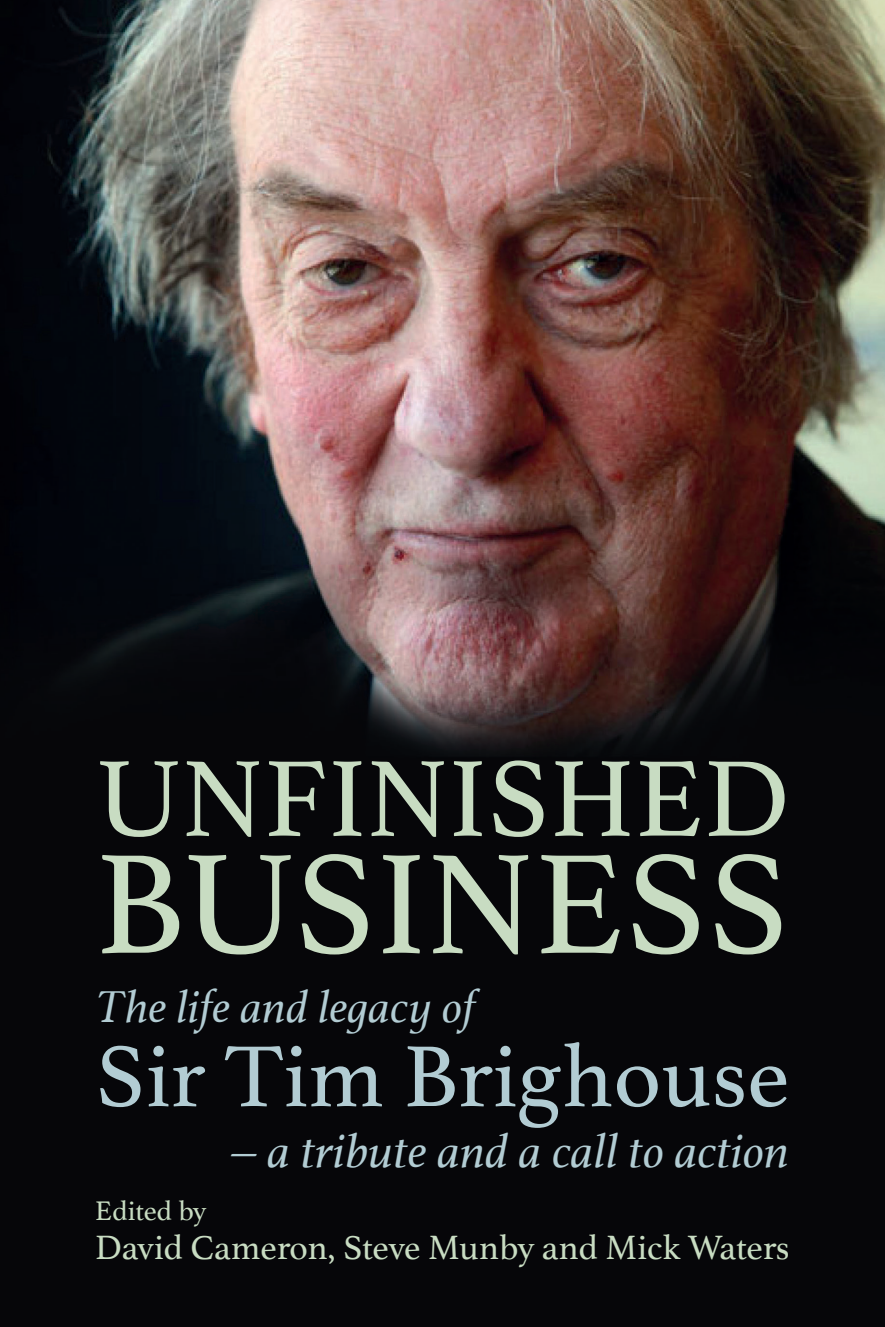
<style>
.page{position:relative;width:885px;height:1327px;background:#fff}
.page>*{position:absolute;margin:0;border:0;box-sizing:border-box;transform-origin:0 0}
.t1{font:149.2px "Athelas";color:#c8dcc2}
.t2{font:113.6px "Athelas";color:#c8dcc2}
.t3{font:91.2px "Athelas";color:#b2ccd3}
.t4{font:italic 49.2px "Athelas";color:#b2ccd3}
.t5{font:italic 46.8px "Athelas";color:#b2ccd3}
.t6{font:35.4px "Athelas";color:#c8dcc2}
.t7{font:28.2px "Athelas";color:#c8dcc2}
</style>
<div class="page">
<img style="left:0;top:0;width:884px;height:1327px">
<h2 class="t2" style="left:95px;top:708px;width:695px">UNFINISHED</h2>
<h1 class="t1" style="left:95px;top:785px;width:695px">BUSINESS</h1>
<h3 class="t5" style="left:95px;top:970px;width:382px">The life and legacy of</h3>
<h3 class="t3" style="left:95px;top:1003px;width:695px">Sir Tim Brighouse</h3>
<p class="t7" style="left:95px;top:1188px;width:113px">Edited by</p>
<h3 class="t4" style="left:232px;top:1112px;width:558px">– a tribute and a call to action</h3>
<p class="t6" style="left:95px;top:1219px;width:695px">David Cameron, Steve Munby and Mick Waters</p>
</div>
